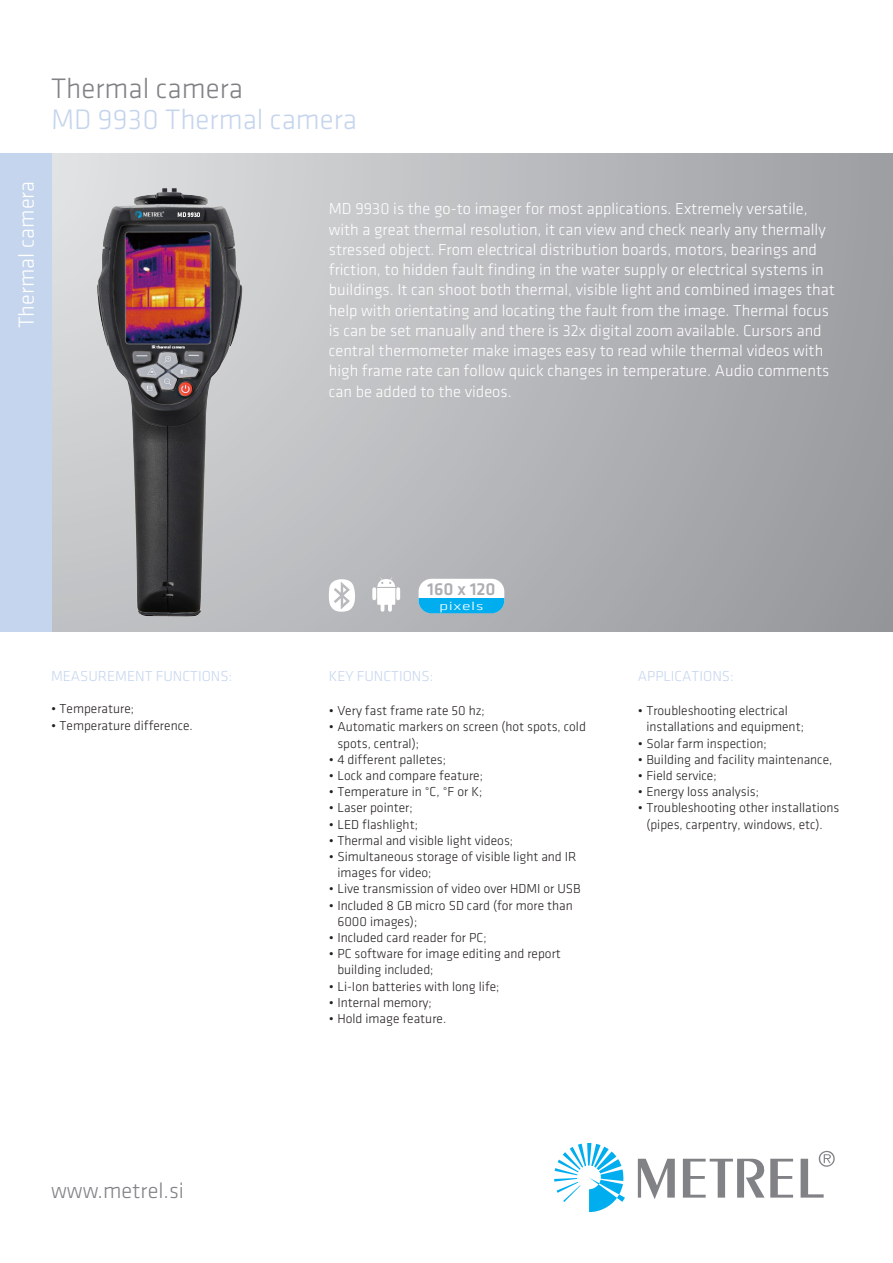
<style>
.page{position:relative;width:893px;height:1263px;background:#fff}
.page>*{position:absolute;margin:0;border:0;box-sizing:border-box;transform-origin:0 0}
.naslov{font:300 29.25px "Klavika";color:#c5d5ed}
.naslov-2{font:300 29.25px "Klavika";color:#808285}
.t1{font:300 22.5px "Klavika";color:#808285}
.t2{font:300 22.5px "Klavika";color:#fff}
.Bulet_FUNCTIONS{font:500 18px "Klavika";color:#adaeb2}
.podnaslov{font:300 16.5px/20.2px "Klavika";color:#fff}
.t3{font:300 15px "Klavika";color:#c5d5ed}
.t4{font:300 13.5px/16.2px "Klavika";color:#231f20}
.Bulet_FUNCTIONS-2{font:300 12px "Klavika";letter-spacing:.03em;color:#fff;scale:1.5 1}
</style>
<div class="page">
<svg style="left:310px;top:153px;width:583px;height:478px;background:#afb0b4"></svg>
<svg style="left:554px;top:1143px;width:71px;height:69px"></svg>
<svg style="left:638px;top:1150px;width:197px;height:49px"></svg>
<div style="left:0;top:153px;width:51px;height:478px;background:#c5d5ed"></div>
<img style="left:51px;top:153px;width:259px;height:478px">
<svg style="left:329px;top:579px;width:27px;height:33px"></svg>
<svg style="left:372px;top:587px;width:4px;height:13px"></svg>
<svg style="left:396px;top:587px;width:4px;height:13px"></svg>
<svg style="left:377px;top:577px;width:18px;height:35px"></svg>
<div style="left:419px;top:579px;width:85px;height:34px;background:#fff;border-radius:13px"></div>
<svg style="left:419px;top:599px;width:85px;height:14px"></svg>
<p class="naslov-2" style="left:51px;top:72px;width:193px">Thermal camera</p>
<p class="naslov" style="left:51px;top:104px;width:308px">MD 9930 Thermal camera</p>
<p class="t2" style="left:14px;top:328px;width:149px;rotate:-90deg">Thermal camera</p>
<p class="podnaslov" style="left:329px;top:199px;width:508px">MD 9930 is the go-to imager for most applications. Extremely versatile, with a great thermal resolution, it can view and check nearly any thermally stressed object. From electrical distribution boards, motors, bearings and friction, to hidden fault finding in the water supply or electrical systems in buildings. It can shoot both thermal, visible light and combined images that help with orientating and locating the fault from the image. Thermal focus is can be set manually and there is 32x digital zoom available. Cursors and central thermometer make images easy to read while thermal videos with high frame rate can follow quick changes in temperature. Audio comments can be added to the videos.</p>
<p class="t3" style="left:51px;top:668px;width:183px">MEASUREMENT FUNCTIONS:</p>
<p class="t4" style="left:51px;top:701px;width:85px">• Temperature;</p>
<p class="t4" style="left:51px;top:717px;width:143px">• Temperature difference.</p>
<p class="t1" style="left:51px;top:1178px;width:134px">www.metrel.si</p>
<p class="Bulet_FUNCTIONS" style="left:427px;top:580px;width:70px">160 x 120</p>
<p class="Bulet_FUNCTIONS-2" style="left:439px;top:599px;width:31px">pixels</p>
<p class="t3" style="left:329px;top:668px;width:106px">KEY FUNCTIONS:</p>
<p class="t4" style="left:329px;top:703px;width:158px">• Very fast frame rate 50 hz;</p>
<p class="t4" style="left:337px;top:719px;width:250px;text-indent:-9px">• Automatic markers on screen (hot spots, cold spots, central);</p>
<p class="t4" style="left:329px;top:751px;width:119px">• 4 different palletes;</p>
<p class="t4" style="left:329px;top:768px;width:156px">• Lock and compare feature;</p>
<p class="t4" style="left:329px;top:784px;width:155px">• Temperature in °C, °F or K;</p>
<p class="t4" style="left:329px;top:800px;width:85px">• Laser pointer;</p>
<p class="t4" style="left:329px;top:816px;width:91px">• LED flashlight;</p>
<p class="t4" style="left:329px;top:832px;width:186px">• Thermal and visible light videos;</p>
<p class="t4" style="left:337px;top:849px;width:241px;text-indent:-9px">• Simultaneous storage of visible light and IR images for video;</p>
<p class="t4" style="left:329px;top:881px;width:253px">• Live transmission of video over HDMI or USB</p>
<p class="t4" style="left:337px;top:897px;width:237px;text-indent:-9px">• Included 8 GB micro SD card (for more than<br>6000 images);</p>
<p class="t4" style="left:329px;top:930px;width:159px">• Included card reader for PC;</p>
<p class="t4" style="left:337px;top:946px;width:225px;text-indent:-9px">• PC software for image editing and report building included;</p>
<p class="t4" style="left:329px;top:978px;width:172px">• Li-Ion batteries with long life;</p>
<p class="t4" style="left:329px;top:994px;width:104px">• Internal memory;</p>
<p class="t4" style="left:329px;top:1011px;width:119px">• Hold image feature.</p>
<p class="t3" style="left:638px;top:668px;width:97px">APPLICATIONS:</p>
<p class="t4" style="left:646px;top:703px;width:159px;text-indent:-9px">• Troubleshooting electrical installations and equipment;</p>
<p class="t4" style="left:638px;top:735px;width:130px">• Solar farm inspection;</p>
<p class="t4" style="left:638px;top:751px;width:196px">• Building and facility maintenance,</p>
<p class="t4" style="left:638px;top:768px;width:80px">• Field service;</p>
<p class="t4" style="left:638px;top:784px;width:123px">• Energy loss analysis;</p>
<p class="t4" style="left:646px;top:800px;width:195px;text-indent:-9px">• Troubleshooting other installations (pipes, carpentry, windows, etc).</p>
</div>
